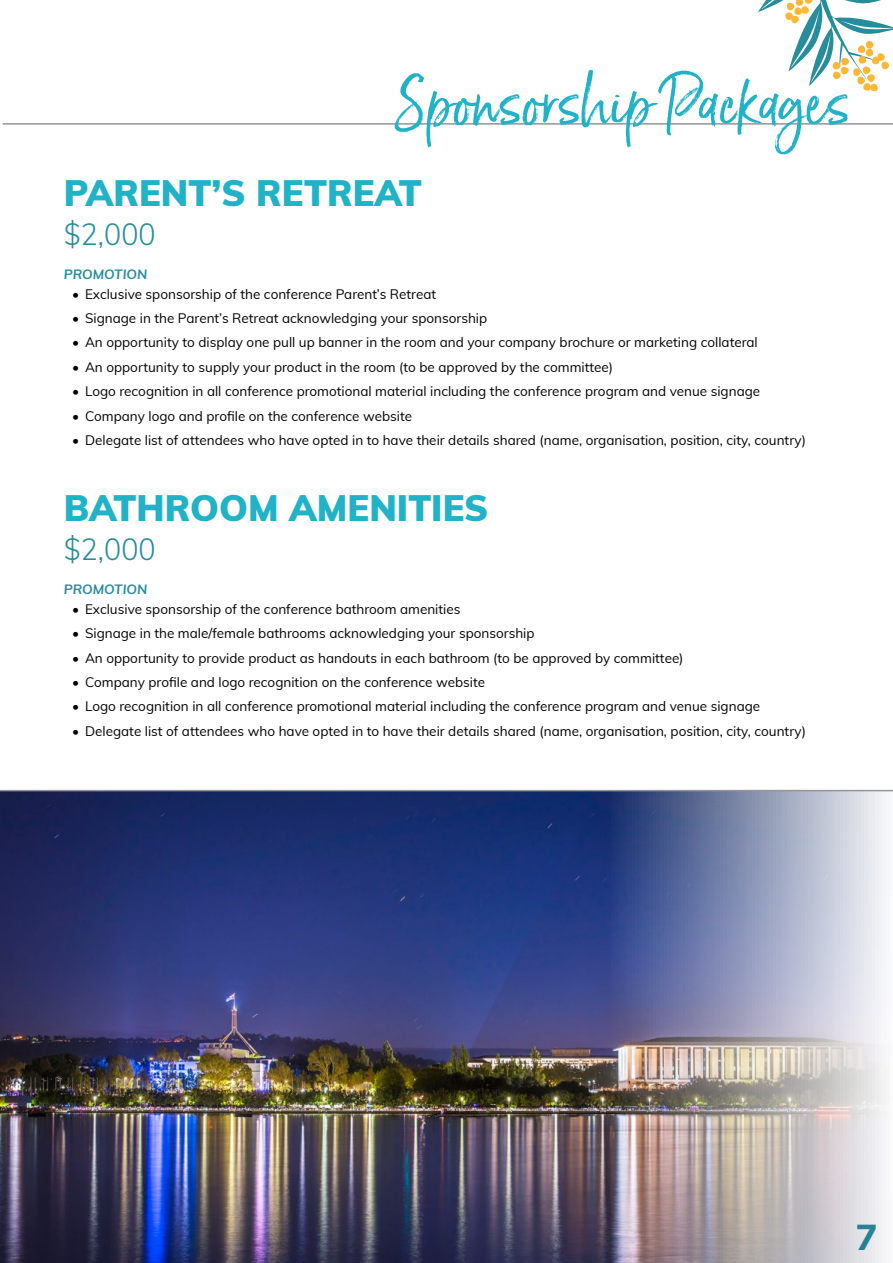
<style>
.page{position:relative;width:893px;height:1263px;background:#fff}
.page>*{position:absolute;margin:0;border:0;box-sizing:border-box;transform-origin:0 0}
.t1{font:60.45px "Born Ready Upright";color:#20b2c7}
.t2{font:900 36px "Muli";color:#20b2c7}
.t3{font:800 36px "Muli";color:#278d9d}
.t4{font:300 30px "Muli";color:#278d9d;scale:.95 1}
.t5{font:13.5px "Muli";color:#000}
.t6{font:italic 700 13.5px "Muli";color:#278d9d}
</style>
<div class="page">
<hr style="left:3px;top:123px;width:890px;height:2px;background:#939598">
<svg style="left:758px;top:0;width:135px;height:92px"></svg>
<img style="left:0;top:791px;width:892px;height:472px">
<hr style="left:0;top:790px;width:893px;height:1px;background:#939598">
<h1 class="t1" style="left:393px;top:66px;width:460px">Sponsorship Packages</h1>
<h2 class="t2" style="left:64px;top:167px;width:359px">PARENT’S RETREAT</h2>
<h3 class="t4" style="left:64px;top:212px;width:98px">$2,000</h3>
<p class="t6" style="left:64px;top:264px;width:85px">PROMOTION</p>
<p class="t5" style="left:72px;top:284px;width:365px">• Exclusive sponsorship of the conference Parent’s Retreat</p>
<p class="t5" style="left:72px;top:308px;width:416px">• Signage in the Parent’s Retreat acknowledging your sponsorship</p>
<p class="t5" style="left:72px;top:333px;width:687px">• An opportunity to display one pull up banner in the room and your company brochure or marketing collateral</p>
<p class="t5" style="left:72px;top:357px;width:542px">• An opportunity to supply your product in the room (to be approved by the committee)</p>
<p class="t5" style="left:72px;top:381px;width:689px">• Logo recognition in all conference promotional material including the conference program and venue signage</p>
<p class="t5" style="left:72px;top:406px;width:341px">• Company logo and profile on the conference website</p>
<p class="t5" style="left:72px;top:430px;width:735px">• Delegate list of attendees who have opted in to have their details shared (name, organisation, position, city, country)</p>
<h2 class="t2" style="left:64px;top:482px;width:426px">BATHROOM AMENITIES</h2>
<h3 class="t4" style="left:64px;top:527px;width:98px">$2,000</h3>
<p class="t6" style="left:64px;top:579px;width:85px">PROMOTION</p>
<p class="t5" style="left:72px;top:599px;width:390px">• Exclusive sponsorship of the conference bathroom amenities</p>
<p class="t5" style="left:72px;top:623px;width:464px">• Signage in the male/female bathrooms acknowledging your sponsorship</p>
<p class="t5" style="left:72px;top:648px;width:613px">• An opportunity to provide product as handouts in each bathroom (to be approved by committee)</p>
<p class="t5" style="left:72px;top:672px;width:414px">• Company profile and logo recognition on the conference website</p>
<p class="t5" style="left:72px;top:697px;width:689px">• Logo recognition in all conference promotional material including the conference program and venue signage</p>
<p class="t5" style="left:72px;top:721px;width:735px">• Delegate list of attendees who have opted in to have their details shared (name, organisation, position, city, country)</p>
<h2 class="t3" style="left:856px;top:1211px;width:23px">7</h2>
</div>
